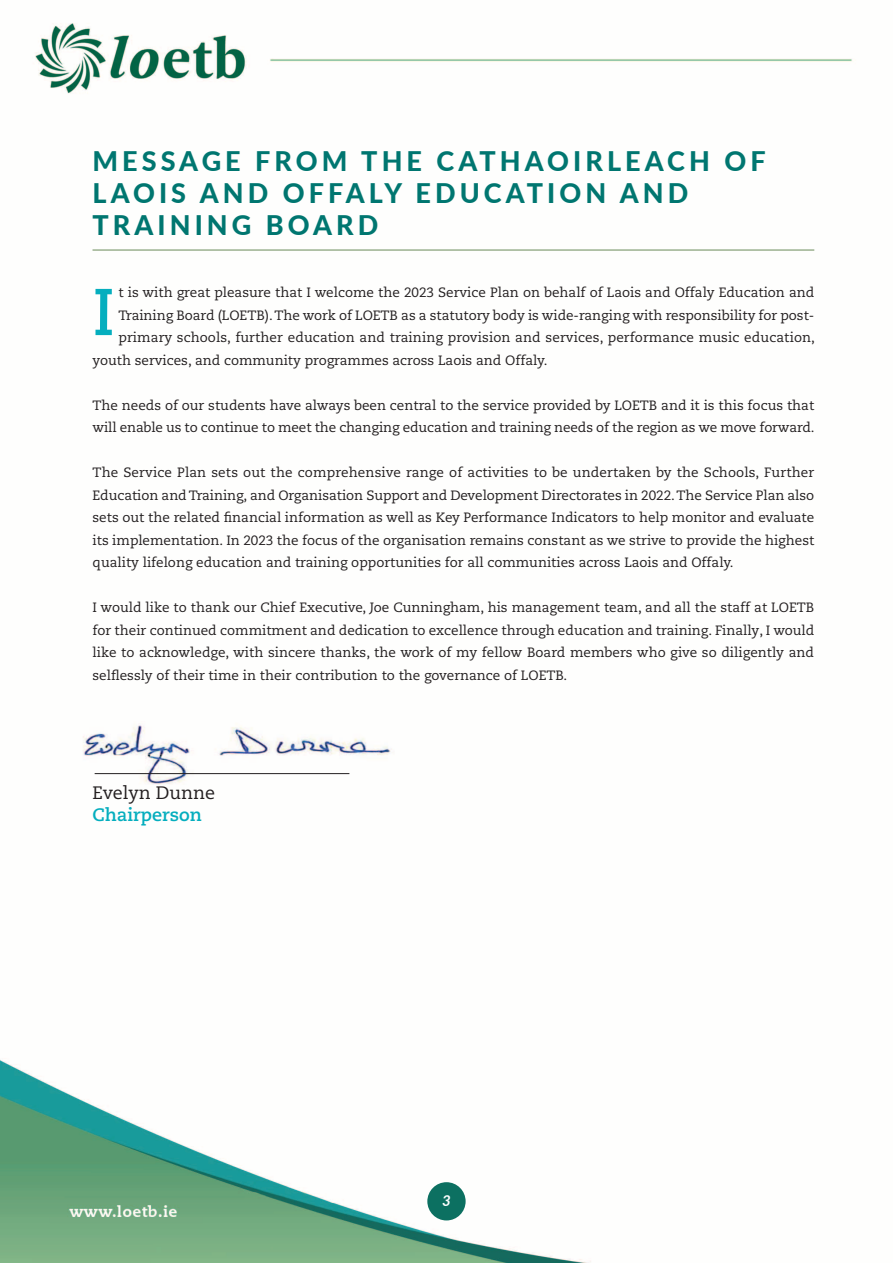
<style>
.page{position:relative;width:893px;height:1263px;background:#fff}
.page>*{position:absolute;margin:0;border:0;box-sizing:border-box;transform-origin:0 0}
.t1{font:700 66px "Caecilia LT Pro 75";color:#05aebe;scale:.96 1}
.t2{font:800 27px/32.4px "Lato";letter-spacing:.15em;color:#007670}
.t3{font:18px "Caecilia LT Pro 55 Roman";color:#231f20}
.t4{font:700 18px "Caecilia LT Pro 75";color:#05aebe}
.t5{font:italic 700 15px "Lato";color:#fff}
.t6{font:13.5px/22.5px "Caecilia LT Pro 55 Roman";color:#231f20;text-align:justify}
</style>
<div class="page">
<img style="left:0;top:23px;width:853px;height:1240px">
<div style="left:427px;top:1182px;width:39px;height:38px;background:#0c7061;border-radius:50%"></div>
<hr style="left:93px;top:249px;width:721px;height:2px;background:#9bb18f">
<img style="left:62px;top:722px;width:335px;height:62px">
<hr style="left:95px;top:773px;width:254px;height:1px;background:#231f20">
<h2 class="t2" style="left:93px;top:143px;width:675px">MESSAGE FROM THE CATHAOIRLEACH OF<br>LAOIS AND OFFALY EDUCATION AND<br>TRAINING BOARD</h2>
<p class="t6" style="left:118px;top:283px;width:697px">t is with great pleasure that I welcome the 2023 Service Plan on behalf of Laois and Offaly Education and</p>
<p class="t6" style="left:118px;top:305px;width:697px">Training Board (LOETB). The work of LOETB as a statutory body is wide-ranging with responsibility for post-</p>
<p class="t6" style="left:118px;top:328px;width:698px">primary schools, further education and training provision and services, performance music education,</p>
<p class="t6" style="left:93px;top:350px;width:456px">youth services, and community programmes across Laois and Offaly.</p>
<p class="t6" style="left:93px;top:395px;width:724px">The needs of our students have always been central to the service provided by LOETB and it is this focus that will enable us to continue to meet the changing education and training needs of the region as we move forward.</p>
<p class="t6" style="left:93px;top:463px;width:723px">The Service Plan sets out the comprehensive range of activities to be undertaken by the Schools, Further Education and Training, and Organisation Support and Development Directorates in 2022. The Service Plan also sets out the related financial information as well as Key Performance Indicators to help monitor and evaluate its implementation. In 2023 the focus of the organisation remains constant as we strive to provide the highest quality lifelong education and training opportunities for all communities across Laois and Offaly.</p>
<p class="t6" style="left:93px;top:598px;width:723px">I would like to thank our Chief Executive, Joe Cunningham, his management team, and all the staff at LOETB for their continued commitment and dedication to excellence through education and training. Finally, I would like to acknowledge, with sincere thanks, the work of my fellow Board members who give so diligently and selflessly of their time in their contribution to the governance of LOETB.</p>
<h1 class="t1" style="left:93px;top:284px;width:25px">I</h1>
<h3 class="t3" style="left:93px;top:785px;width:124px">Evelyn Dunne</h3>
<h3 class="t4" style="left:93px;top:807px;width:111px">Chairperson</h3>
<p class="t5" style="left:442px;top:1190px;width:10px">3</p>
</div>
